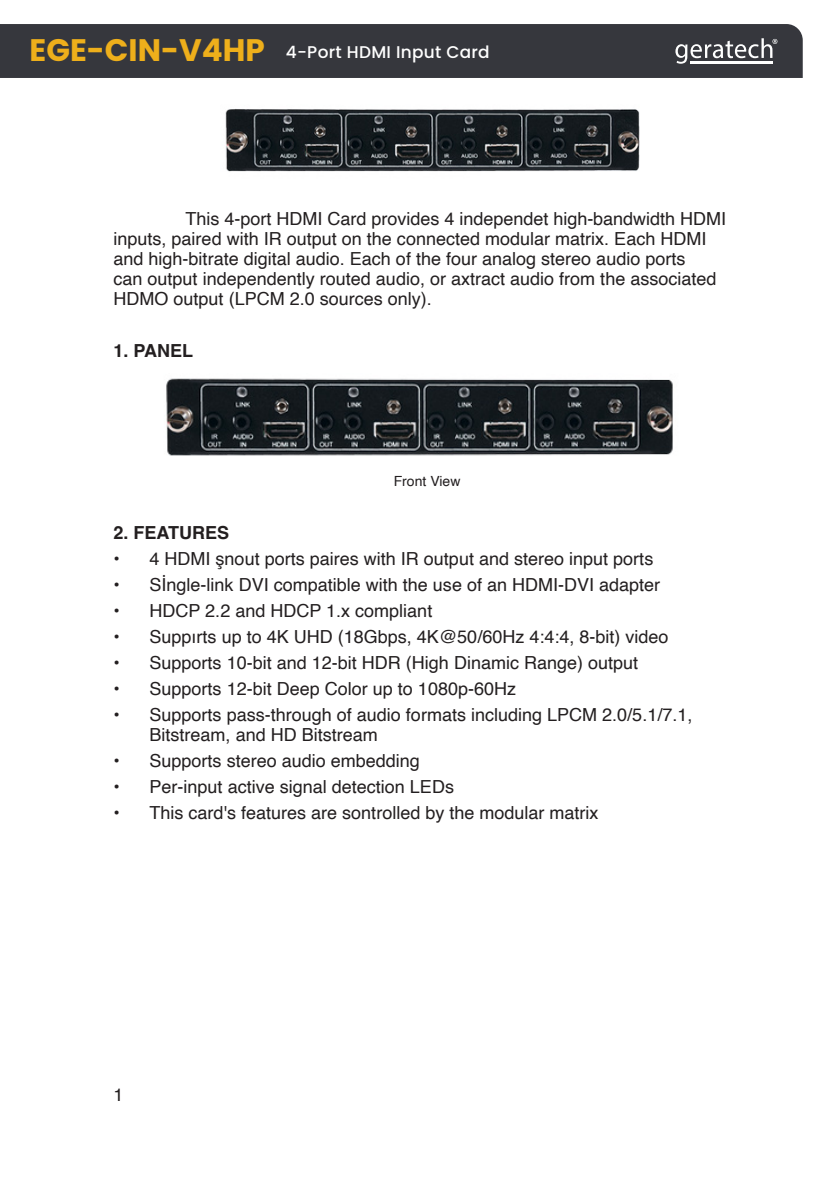
<style>
.page{position:relative;width:840px;height:1191px;background:#fff}
.page>*{position:absolute;margin:0;border:0;box-sizing:border-box;transform-origin:0 0}
.Paragraph{font:18px/20px "Helvetica";color:#231f20}
.Paragraph-2{font:700 18px "Helvetica";color:#231f20}
.t1{font:500 17px "Poppins";letter-spacing:.015em;color:#fff}
.Paragraph-3{font:14px "Helvetica";color:#231f20}
.s1{font-weight:700;font-size:31.2px;color:#eeaf1b}
</style>
<div class="page">
<div style="left:0;top:24px;width:802px;height:54px;background:#36373d"></div>
<svg style="left:675px;top:38px;width:102px;height:26px;background:#66666b"></svg>
<hr style="left:716px;top:61px;width:28px;height:3px;background:#fff">
<hr style="left:744px;top:61px;width:27px;height:3px;background:#fff">
<hr style="left:690px;top:61px;width:26px;height:3px;background:#fff">
<img style="left:166px;top:378px;width:507px;height:78px">
<img style="left:225px;top:109px;width:415px;height:63px">
<p class="t1" style="left:30px;top:42px;width:461px"><span class="s1">EGE-CIN-V4HP</span> 4-Port HDMI Input Card</p>
<p class="Paragraph" style="left:113px;top:209px;width:614px;text-indent:72px">This 4-port HDMI Card provides 4 independet high-bandwidth HDMI inputs, paired with IR output on the connected modular matrix. Each HDMI and high-bitrate digital audio. Each of the four analog stereo audio ports<br>can output independently routed audio, or axtract audio from the associated HDMO output (LPCM 2.0 sources only).</p>
<p class="Paragraph-2" style="left:113px;top:340px;width:81px">1. PANEL</p>
<p class="Paragraph-3" style="left:393px;top:470px;width:68px">Front View</p>
<p class="Paragraph-2" style="left:113px;top:522px;width:117px">2. FEATURES</p>
<p class="Paragraph" style="left:113px;top:549px;width:541px">• 4 HDMI şnout ports paires with IR output and stereo input ports</p>
<p class="Paragraph" style="left:113px;top:575px;width:548px">• Sİngle-link DVI compatible with the use of an HDMI-DVI adapter</p>
<p class="Paragraph" style="left:113px;top:601px;width:320px">• HDCP 2.2 and HDCP 1.x compliant</p>
<p class="Paragraph" style="left:113px;top:627px;width:556px">• Suppırts up to 4K UHD (18Gbps, 4K@50/60Hz 4:4:4, 8-bit) video</p>
<p class="Paragraph" style="left:113px;top:653px;width:526px">• Supports 10-bit and 12-bit HDR (High Dinamic Range) output</p>
<p class="Paragraph" style="left:113px;top:679px;width:404px">• Supports 12-bit Deep Color up to 1080p-60Hz</p>
<p class="Paragraph" style="left:149px;top:705px;width:544px;text-indent:-36px">• Supports pass-through of audio formats including LPCM 2.0/5.1/7.1,<br>Bitstream, and HD Bitstream</p>
<p class="Paragraph" style="left:113px;top:751px;width:308px">• Supports stereo audio embedding</p>
<p class="Paragraph" style="left:113px;top:777px;width:342px">• Per-input active signal detection LEDs</p>
<p class="Paragraph" style="left:113px;top:803px;width:486px">• This card's features are sontrolled by the modular matrix</p>
<p class="Paragraph" style="left:113px;top:1085px;width:12px">1</p>
</div>
